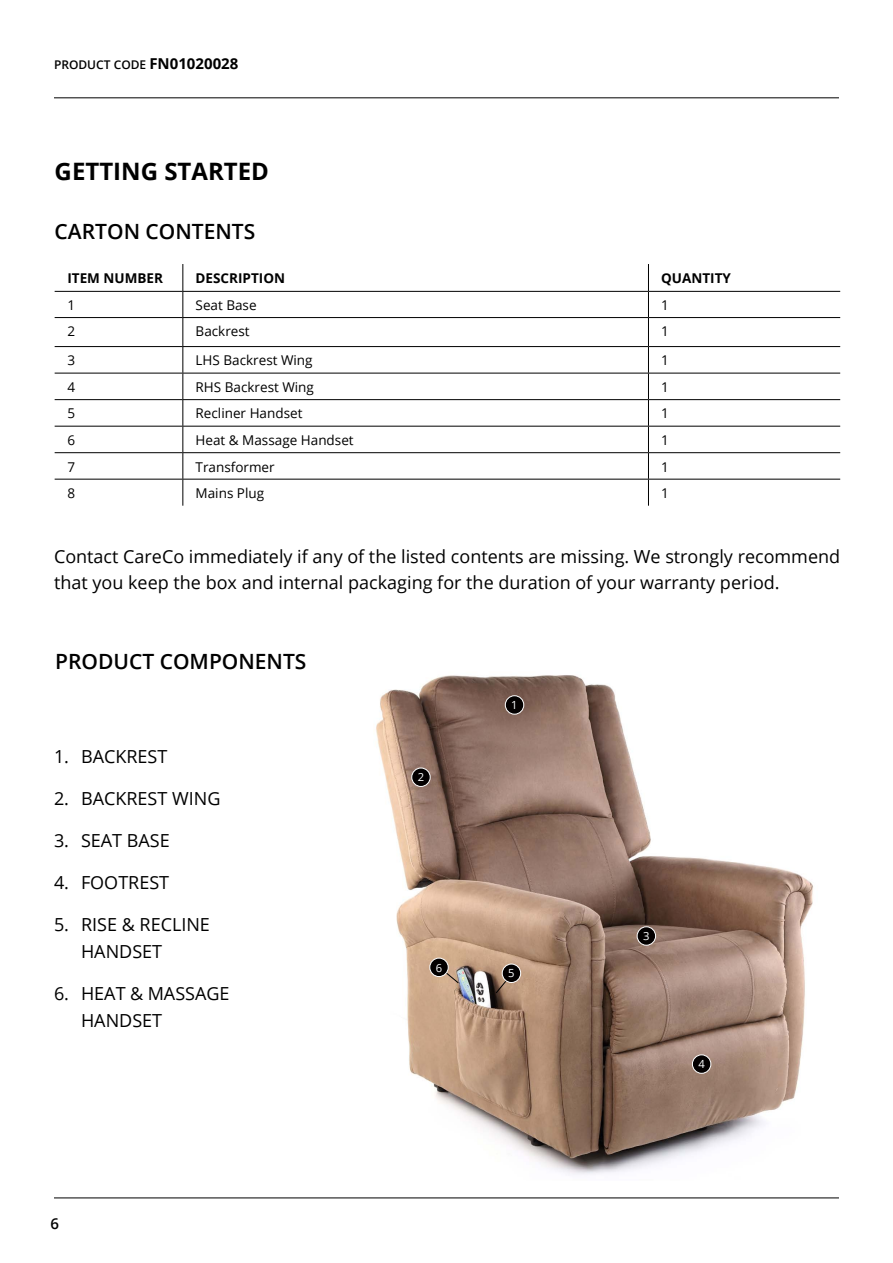
<style>
.page{position:relative;width:893px;height:1263px;background:#fff}
.page>*{position:absolute;margin:0;border:0;box-sizing:border-box;transform-origin:0 0}
.t1{font:700 24px "Open Sans";color:#000}
.t2{font:600 21px "Open Sans";color:#000}
.t3{font:18px/27px "Open Sans";color:#000}
.t4{font:600 15px "Open Sans";color:#000}
.t5{font:13.5px "Open Sans";color:#000}
.t6{font:700 13.5px "Open Sans";color:#000}
.t7{font:600 12px "Open Sans";color:#000}
.t8{font:11.25px "Open Sans";color:#fff}
.s1{font-weight:700;font-size:15px}
</style>
<div class="page">
<hr style="left:54px;top:97px;width:785px;height:1px;background:#000">
<hr style="left:54px;top:1197px;width:785px;height:1px;background:#000">
<img style="left:376px;top:675px;width:438px;height:500px">
<hr style="left:55px;top:291px;width:128px;height:1px;background:#000">
<hr style="left:183px;top:291px;width:465px;height:1px;background:#000">
<hr style="left:648px;top:291px;width:192px;height:1px;background:#000">
<hr style="left:55px;top:317px;width:128px;height:1px;background:#000">
<hr style="left:183px;top:317px;width:465px;height:1px;background:#000">
<hr style="left:648px;top:317px;width:192px;height:1px;background:#000">
<hr style="left:55px;top:346px;width:128px;height:1px;background:#000">
<hr style="left:183px;top:346px;width:465px;height:1px;background:#000">
<hr style="left:648px;top:346px;width:192px;height:1px;background:#000">
<svg style="left:182px;top:264px;width:1px;height:242px"></svg>
<svg style="left:648px;top:264px;width:1px;height:242px"></svg>
<hr style="left:55px;top:373px;width:128px;height:1px;background:#000">
<hr style="left:183px;top:373px;width:465px;height:1px;background:#000">
<hr style="left:648px;top:373px;width:192px;height:1px;background:#000">
<hr style="left:55px;top:399px;width:128px;height:1px;background:#000">
<hr style="left:183px;top:399px;width:465px;height:1px;background:#000">
<hr style="left:648px;top:399px;width:192px;height:1px;background:#000">
<hr style="left:55px;top:426px;width:128px;height:1px;background:#000">
<hr style="left:183px;top:426px;width:465px;height:1px;background:#000">
<hr style="left:648px;top:426px;width:192px;height:1px;background:#000">
<hr style="left:55px;top:452px;width:128px;height:1px;background:#000">
<hr style="left:183px;top:452px;width:465px;height:1px;background:#000">
<hr style="left:648px;top:452px;width:192px;height:1px;background:#000">
<hr style="left:55px;top:479px;width:128px;height:1px;background:#000">
<hr style="left:183px;top:479px;width:465px;height:1px;background:#000">
<hr style="left:648px;top:479px;width:192px;height:1px;background:#000">
<div style="left:505px;top:696px;width:19px;height:18px;background:#030000;border-radius:50%"></div>
<div style="left:505px;top:695px;width:19px;height:20px;border:1px solid #fff;border-radius:50%"></div>
<div style="left:412px;top:768px;width:18px;height:18px;background:#030000;border-radius:50%"></div>
<div style="left:411px;top:767px;width:20px;height:20px;border:1px solid #fff;border-radius:50%"></div>
<div style="left:637px;top:927px;width:19px;height:18px;background:#030000;border-radius:50%"></div>
<div style="left:637px;top:926px;width:19px;height:20px;border:1px solid #fff;border-radius:50%"></div>
<div style="left:692px;top:1055px;width:19px;height:18px;background:#030000;border-radius:50%"></div>
<div style="left:692px;top:1054px;width:19px;height:20px;border:1px solid #fff;border-radius:50%"></div>
<svg style="left:444px;top:971px;width:15px;height:13px"></svg>
<svg style="left:495px;top:978px;width:14px;height:16px"></svg>
<div style="left:430px;top:958px;width:18px;height:18px;background:#030000;border-radius:50%"></div>
<div style="left:429px;top:958px;width:20px;height:19px;border:1px solid #fff;border-radius:50%"></div>
<div style="left:502px;top:964px;width:19px;height:18px;background:#030000;border-radius:50%"></div>
<div style="left:502px;top:963px;width:19px;height:20px;border:1px solid #fff;border-radius:50%"></div>
<p class="t7" style="left:54px;top:57px;width:186px">PRODUCT CODE <span class="s1">FN01020028</span></p>
<h1 class="t1" style="left:55px;top:154px;width:216px">GETTING STARTED</h1>
<p class="t2" style="left:55px;top:217px;width:202px">CARTON CONTENTS</p>
<p class="t6" style="left:67px;top:268px;width:97px">ITEM NUMBER</p>
<p class="t6" style="left:196px;top:268px;width:91px">DESCRIPTION</p>
<p class="t6" style="left:661px;top:268px;width:71px">QUANTITY</p>
<p class="t5" style="left:67px;top:296px;width:9px">1</p>
<p class="t5" style="left:196px;top:296px;width:63px">Seat Base</p>
<p class="t5" style="left:661px;top:296px;width:9px">1</p>
<p class="t5" style="left:67px;top:322px;width:9px">2</p>
<p class="t5" style="left:196px;top:322px;width:56px">Backrest</p>
<p class="t5" style="left:661px;top:322px;width:9px">1</p>
<p class="t5" style="left:67px;top:351px;width:9px">3</p>
<p class="t5" style="left:196px;top:351px;width:119px">LHS Backrest Wing</p>
<p class="t5" style="left:661px;top:351px;width:9px">1</p>
<p class="t5" style="left:67px;top:378px;width:9px">4</p>
<p class="t5" style="left:196px;top:378px;width:120px">RHS Backrest Wing</p>
<p class="t5" style="left:661px;top:378px;width:9px">1</p>
<p class="t5" style="left:67px;top:404px;width:9px">5</p>
<p class="t5" style="left:196px;top:404px;width:108px">Recliner Handset</p>
<p class="t5" style="left:661px;top:404px;width:9px">1</p>
<p class="t5" style="left:67px;top:431px;width:9px">6</p>
<p class="t5" style="left:196px;top:431px;width:160px">Heat &amp; Massage Handset</p>
<p class="t5" style="left:661px;top:431px;width:9px">1</p>
<p class="t5" style="left:67px;top:457px;width:9px">7</p>
<p class="t5" style="left:196px;top:457px;width:81px">Transformer</p>
<p class="t5" style="left:661px;top:457px;width:9px">1</p>
<p class="t5" style="left:67px;top:484px;width:9px">8</p>
<p class="t5" style="left:196px;top:484px;width:70px">Mains Plug</p>
<p class="t5" style="left:661px;top:484px;width:9px">1</p>
<p class="t3" style="left:54px;top:543px;width:788px;line-height:25.5px">Contact CareCo immediately if any of the listed contents are missing. We strongly recommend that you keep the box and internal packaging for the duration of your warranty period.</p>
<p class="t2" style="left:55px;top:647px;width:253px">PRODUCT COMPONENTS</p>
<p class="t3" style="left:54px;top:742px;width:115px">1. BACKREST</p>
<p class="t3" style="left:54px;top:784px;width:168px">2. BACKREST WING</p>
<p class="t3" style="left:54px;top:826px;width:117px">3. SEAT BASE</p>
<p class="t3" style="left:54px;top:868px;width:117px">4. FOOTREST</p>
<p class="t3" style="left:81px;top:910px;width:130px;text-indent:-27px">5. RISE &amp; RECLINE<br>HANDSET</p>
<p class="t3" style="left:81px;top:979px;width:150px;text-indent:-27px">6. HEAT &amp; MASSAGE<br>HANDSET</p>
<p class="t4" style="left:50px;top:1214px;width:10px">6</p>
<p class="t8" style="left:418px;top:770px;width:8px">2</p>
<p class="t8" style="left:511px;top:697px;width:8px">1</p>
<p class="t8" style="left:436px;top:960px;width:8px">6</p>
<p class="t8" style="left:508px;top:966px;width:8px">5</p>
<p class="t8" style="left:643px;top:928px;width:8px">3</p>
<p class="t8" style="left:698px;top:1056px;width:8px">4</p>
</div>
